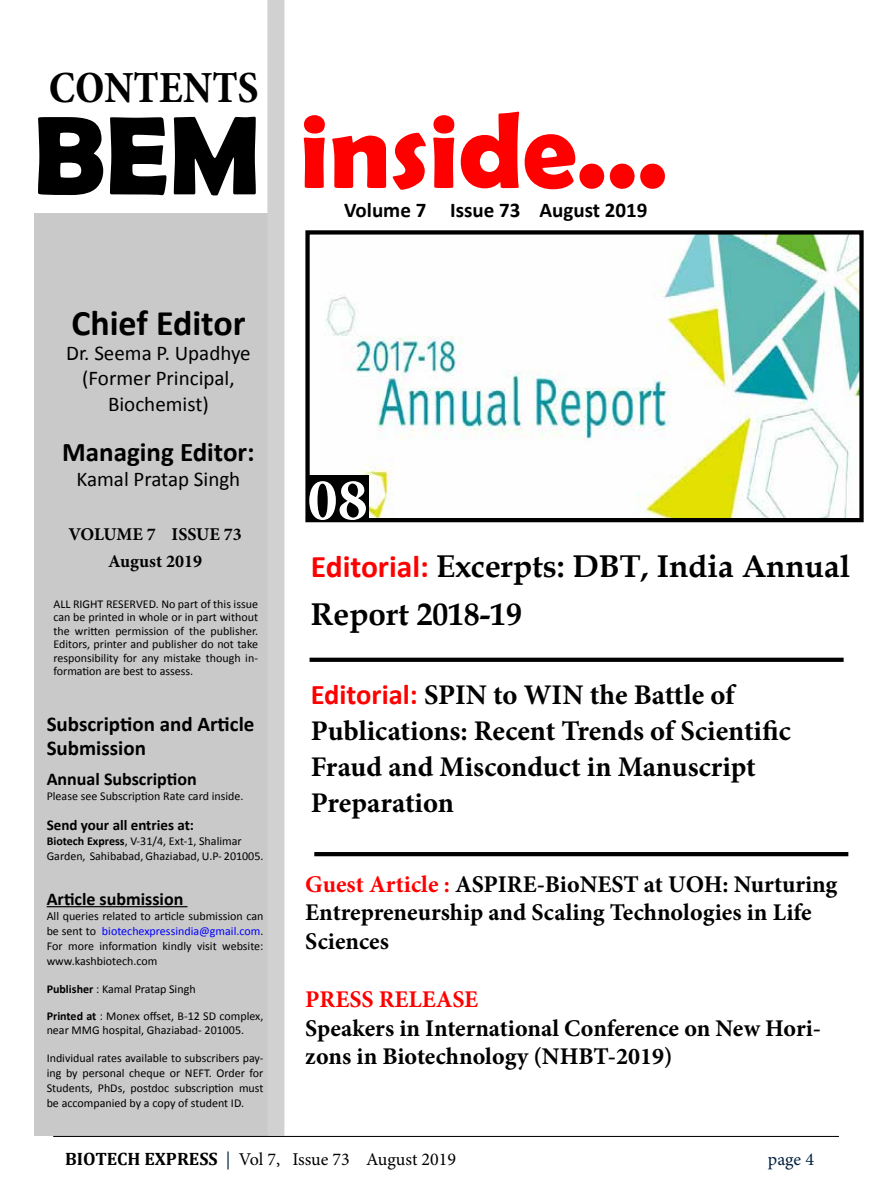
<style>
.page{position:relative;width:893px;height:1188px;background:#fff}
.page>*{position:absolute;margin:0;border:0;box-sizing:border-box;transform-origin:0 0}
.t1{font:700 108px "Berlin Sans FB Demi";color:#f00}
.t2{font:700 60px "Minion Pro";color:#fff}
.t3{font:700 condensed 45px "Minion Pro";color:#000}
.t4{font:700 36px "Calibri";color:#000}
.t5{font:700 31.5px/48.6px "Book Antiqua";color:#000}
.t6{font:700 28.5px/36px "Minion Pro";color:#000}
.t7{font:700 27px "Calibri";color:#000}
.t8{font:700 24px/28.8px "Minion Pro";color:#000}
.t9{font:700 24px "Minion Pro";color:#f00}
.t10{font:21px/25.2px "Calibri";color:#000;text-align:center}
.t11{font:700 21px/24px "Calibri";color:#000}
.t12{font:18px "Minion Pro";letter-spacing:-.005em;color:#000}
.t13{font:700 18px "Calibri";color:#000}
.t14{font:700 18px/27px "Minion Pro";color:#000;text-align:center}
.t15{font:18px "Minion Pro";color:#002040}
.t16{font:700 15px "Calibri";color:#000}
.t17{font:12px/15px "Calibri";color:#000;text-align:justify}
.s1{font-size:112.5px;color:#000}
.s2{font-weight:700}
.s3{color:#00f}
.s4{font-family:"Calibri";color:#f00}
.s5{color:#f00}
.s6{font-family:"Cambria";font-weight:700}
.s7{color:#002040}
</style>
<div class="page">
<img style="left:310px;top:235px;width:548px;height:282px">
<div style="left:305px;top:230px;width:558px;height:292px;border:4px solid #000"></div>
<div style="left:34px;top:213px;width:235px;height:923px;background:#c9c9c9"></div>
<div style="left:267px;top:0;width:17px;height:1136px;background:#d1d1d1"></div>
<hr style="left:47px;top:906px;width:140px;height:1px;background:#000">
<div style="left:306px;top:476px;width:62px;height:43px;background:#000"></div>
<hr style="left:53px;top:1136px;width:785px;height:1px;background:#090909">
<hr style="left:314px;top:852px;width:534px;height:4px;background:#000">
<svg style="left:309px;top:658px;width:534px;height:4px;background:#060606"></svg>
<h3 class="t3" style="left:49px;top:57px;width:211px">CONTENTS</h3>
<h1 class="t1" style="left:33px;top:88px;width:635px"><span class="s1">BEM</span> inside...</h1>
<h3 class="t4" style="left:71px;top:298px;width:176px">Chief Editor</h3>
<h3 class="t10" style="left:66px;top:340px;width:186px">Dr. Seema P. Upadhye (Former Principal,<br>Biochemist)</h3>
<h3 class="t7" style="left:62px;top:433px;width:194px">Managing Editor:</h3>
<h3 class="t10" style="left:76px;top:466px;width:165px">Kamal Pratap Singh</h3>
<h3 class="t14" style="left:68px;top:521px;width:175px">VOLUME 7 ISSUE 73<br>August 2019</h3>
<p class="t17" style="left:53px;top:597px;width:206px;line-height:13.5px">ALL RIGHT RESERVED. No part of this issue can be printed in whole or in part without the written permission of the publisher.<br>Editors, printer and publisher do not take responsibility for any mistake though in&shy;formation are best to assess.</p>
<h3 class="t11" style="left:47px;top:711px;width:209px">Subscription and Article<br>Submission</h3>
<h3 class="t13" style="left:47px;top:766px;width:151px">Annual Subscription</h3>
<p class="t17" style="left:47px;top:788px;width:198px">Please see Subscription Rate card inside.</p>
<p class="t16" style="left:47px;top:814px;width:149px">Send your all entries at:</p>
<p class="t17" style="left:47px;top:833px;width:218px"><span class="s2">Biotech Express</span>, V-31/4, Ext-1, Shalimar<br>Garden, Sahibabad, Ghaziabad, U.P- 201005.</p>
<h3 class="t13" style="left:47px;top:886px;width:138px">Article submission</h3>
<p class="t17" style="left:47px;top:908px;width:218px">All queries related to article submission can be sent to <span class="s3">biotechexpressindia@gmail.com</span>.<br>For more information kindly visit website: www.kashbiotech.com</p>
<p class="t17" style="left:47px;top:981px;width:150px"><span class="s2">Publisher</span> : Kamal Pratap Singh</p>
<p class="t17" style="left:47px;top:1009px;width:218px;line-height:13.5px"><span class="s2">Printed at</span> : Monex offset, B-12 SD complex, near MMG hospital, Ghaziabad- 201005.</p>
<p class="t17" style="left:47px;top:1050px;width:218px">Individual rates available to subscribers pay&shy;ing by personal cheque or NEFT. Order for Students, PhDs, postdoc subscription must be accompanied by a copy of student ID.</p>
<h3 class="t11" style="left:344px;top:197px;width:305px">Volume 7 Issue 73 August 2019</h3>
<h2 class="t2" style="left:307px;top:458px;width:61px">08</h2>
<h3 class="t5" style="left:310px;top:542px;width:540px"><span class="s4">Editorial:</span> Excerpts: DBT, India Annual<br>Report 2018-19</h3>
<h3 class="t6" style="left:310px;top:677px;width:481px"><span class="s4">Editorial:</span> SPIN to WIN the Battle of<br>Publications: Recent Trends of Scientific<br>Fraud and Misconduct in Manuscript<br>Preparation</h3>
<h3 class="t8" style="left:305px;top:869px;width:533px"><span class="s5">Guest Article :</span> ASPIRE-BioNEST at UOH: Nurturing<br>Entrepreneurship and Scaling Technologies in Life<br>Sciences</h3>
<h3 class="t9" style="left:305px;top:982px;width:174px">PRESS RELEASE</h3>
<h3 class="t8" style="left:305px;top:1013px;width:517px">Speakers in International Conference on New Hori&shy;zons in Biotechnology (NHBT-2019)</h3>
<h3 class="t12" style="left:65px;top:1147px;width:392px"><span class="s6">BIOTECH EXPRESS</span> <span class="s7">|</span> Vol 7, Issue 73 August 2019</h3>
<h3 class="t15" style="left:767px;top:1147px;width:47px">page 4</h3>
</div>
